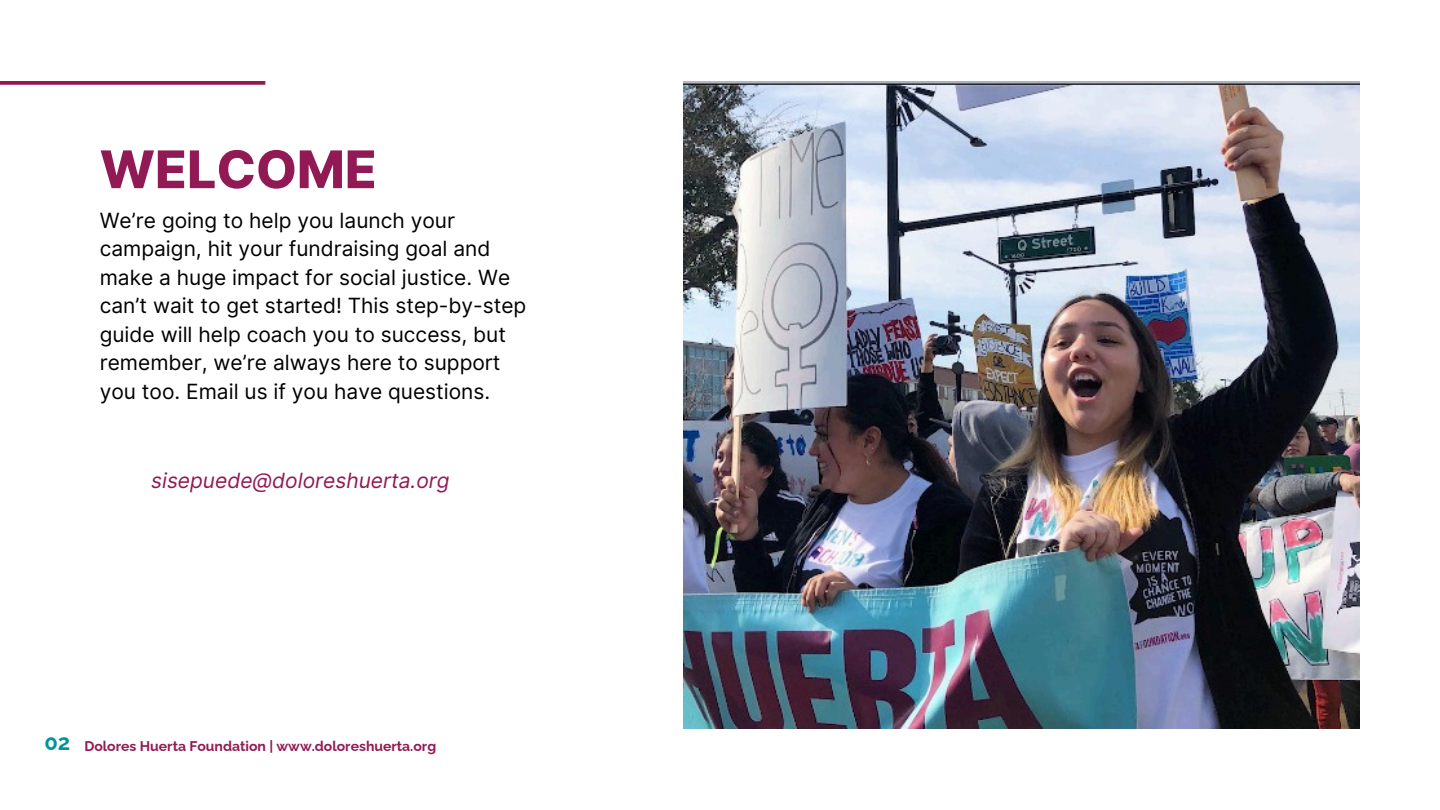
<style>
.page{position:relative;width:1440px;height:810px;background:#fff}
.page>*{position:absolute;margin:0;border:0;box-sizing:border-box;transform-origin:0 0}
.t1{font:800 51.9px "Inter";color:#921a54}
.t2{font:700 22px "Raleway";color:#01949a}
.t3{font:20.9px/28.5px "Inter";color:#000}
.t4{font:italic 20.9px "Inter";color:#921a54}
.t5{font:700 14px "Raleway";color:#921a54}
</style>
<div class="page">
<img style="left:683px;top:81px;width:676px;height:648px">
<svg style="left:0;top:81px;width:265px;height:4px"></svg>
<p class="t1" style="left:100px;top:138px;width:279px">WELCOME</p>
<p class="t3" style="left:100px;top:206px;width:428px">We’re going to help you launch your campaign, hit your fundraising goal and make a huge impact for social justice. We can’t wait to get started! This step-by-step guide will help coach you to success, but remember, we’re always here to support you too. Email us if you have questions.</p>
<p class="t4" style="left:151px;top:468px;width:300px">sisepuede@doloreshuerta.org</p>
<p class="t2" style="left:44px;top:729px;width:27px">02</p>
<h1 class="t5" style="left:84px;top:738px;width:353px">Dolores Huerta Foundation | www.doloreshuerta.org</h1>
</div>
